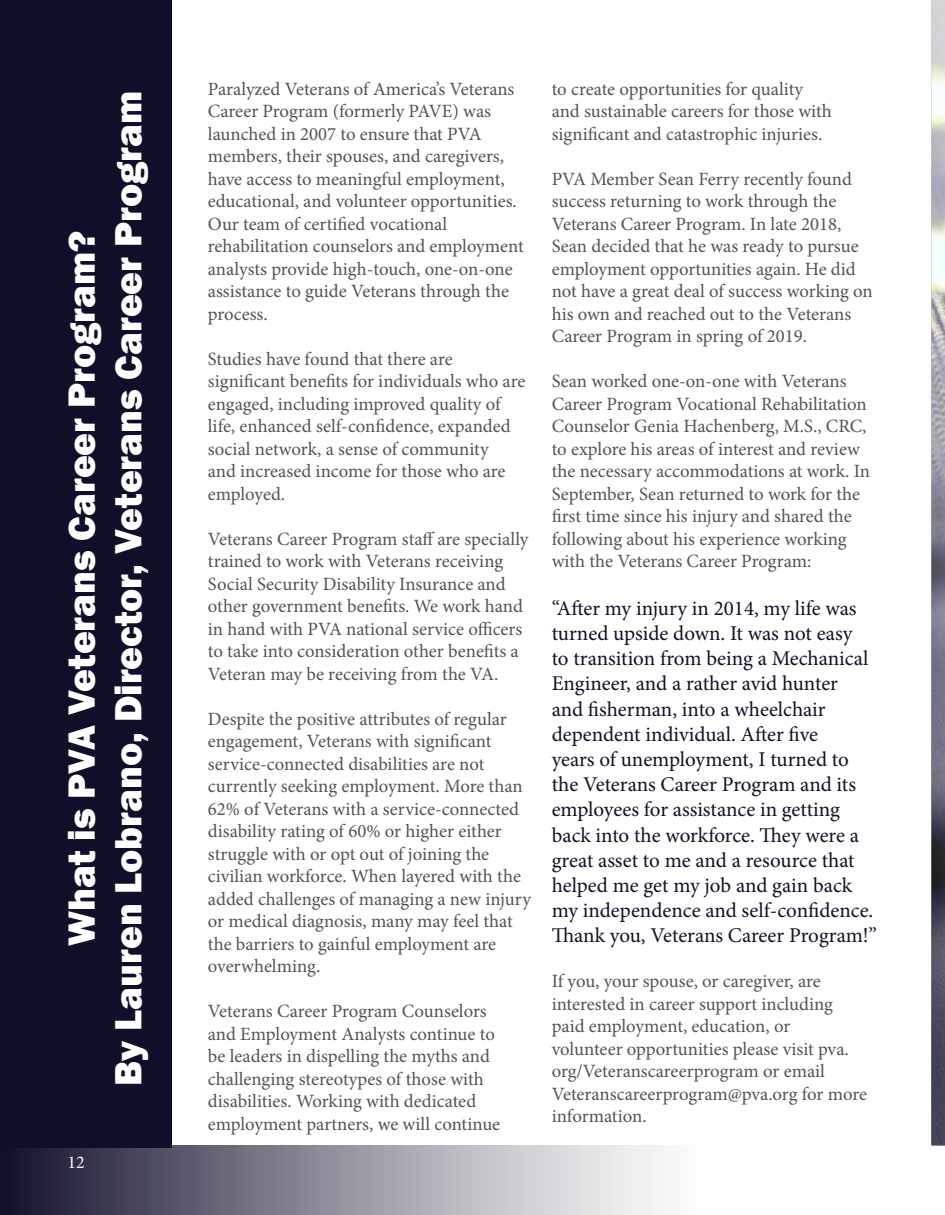
<style>
.page{position:relative;width:945px;height:1215px;background:#fff}
.page>*{position:absolute;margin:0;border:0;box-sizing:border-box;transform-origin:0 0}
.t1{font:800 39px "Franklin Gothic";color:#fff}
.t2{font:21px/25.2px "Minion Pro";letter-spacing:-.005em;color:#11102a}
.t3{font:18.75px/22.5px "Minion Pro";color:#535353}
.t4{font:18px "Minion Pro";color:#fff}
</style>
<div class="page">
<img style="left:932px;top:0;width:13px;height:1145px">
<div style="left:0;top:0;width:172px;height:1148px;background:#0f0f2a"></div>
<svg style="left:0;top:1145px;width:932px;height:69px"></svg>
<p class="t1" style="left:56px;top:946px;width:717px;rotate:-90deg">What is PVA Veterans Career Program?</p>
<p class="t4" style="left:68px;top:1150px;width:19px">12</p>
<p class="t1" style="left:103px;top:1086px;width:996px;rotate:-90deg">By Lauren Lobrano, Director, Veterans Career Program</p>
<p class="t3" style="left:208px;top:77px;width:317px">Paralyzed Veterans of America’s Veterans Career Program (formerly PAVE) was launched in 2007 to ensure that PVA members, their spouses, and caregivers, have access to meaningful employment, educational, and volunteer opportunities.<br>Our team of certified vocational rehabilitation counselors and employment analysts provide high-touch, one-on-one assistance to guide Veterans through the process.</p>
<p class="t3" style="left:208px;top:347px;width:319px">Studies have found that there are significant benefits for individuals who are engaged, including improved quality of life, enhanced self-confidence, expanded social network, a sense of community<br>and increased income for those who are employed.</p>
<p class="t3" style="left:208px;top:527px;width:322px">Veterans Career Program staff are specially trained to work with Veterans receiving Social Security Disability Insurance and other government benefits. We work hand in hand with PVA national service officers to take into consideration other benefits a Veteran may be receiving from the VA.</p>
<p class="t3" style="left:208px;top:707px;width:325px">Despite the positive attributes of regular engagement, Veterans with significant service-connected disabilities are not currently seeking employment. More than 62% of Veterans with a service-connected disability rating of 60% or higher either struggle with or opt out of joining the civilian workforce. When layered with the added challenges of managing a new injury or medical diagnosis, many may feel that the barriers to gainful employment are overwhelming.</p>
<p class="t3" style="left:208px;top:1000px;width:294px">Veterans Career Program Counselors and Employment Analysts continue to be leaders in dispelling the myths and challenging stereotypes of those with disabilities. Working with dedicated employment partners, we will continue</p>
<p class="t3" style="left:552px;top:77px;width:282px">to create opportunities for quality and sustainable careers for those with significant and catastrophic injuries.</p>
<p class="t3" style="left:552px;top:167px;width:323px">PVA Member Sean Ferry recently found success returning to work through the Veterans Career Program. In late 2018, Sean decided that he was ready to pursue employment opportunities again. He did not have a great deal of success working on his own and reached out to the Veterans Career Program in spring of 2019.</p>
<p class="t3" style="left:552px;top:370px;width:320px">Sean worked one-on-one with Veterans Career Program Vocational Rehabilitation Counselor Genia Hachenberg, M.S., CRC, to explore his areas of interest and review the necessary accommodations at work. In September, Sean returned to work for the first time since his injury and shared the following about his experience working with the Veterans Career Program:</p>
<p class="t2" style="left:552px;top:596px;width:327px">“After my injury in 2014, my life was turned upside down. It was not easy<br>to transition from being a Mechanical Engineer, and a rather avid hunter<br>and fisherman, into a wheelchair dependent individual. After five<br>years of unemployment, I turned to the Veterans Career Program and its employees for assistance in getting back into the workforce. They were a great asset to me and a resource that helped me get my job and gain back my independence and self-confidence.<br>Thank you, Veterans Career Program!”</p>
<p class="t3" style="left:552px;top:970px;width:317px">If you, your spouse, or caregiver, are interested in career support including paid employment, education, or<br>volunteer opportunities please visit pva. org/Veteranscareerprogram or email Veteranscareerprogram@pva.org for more information.</p>
</div>
